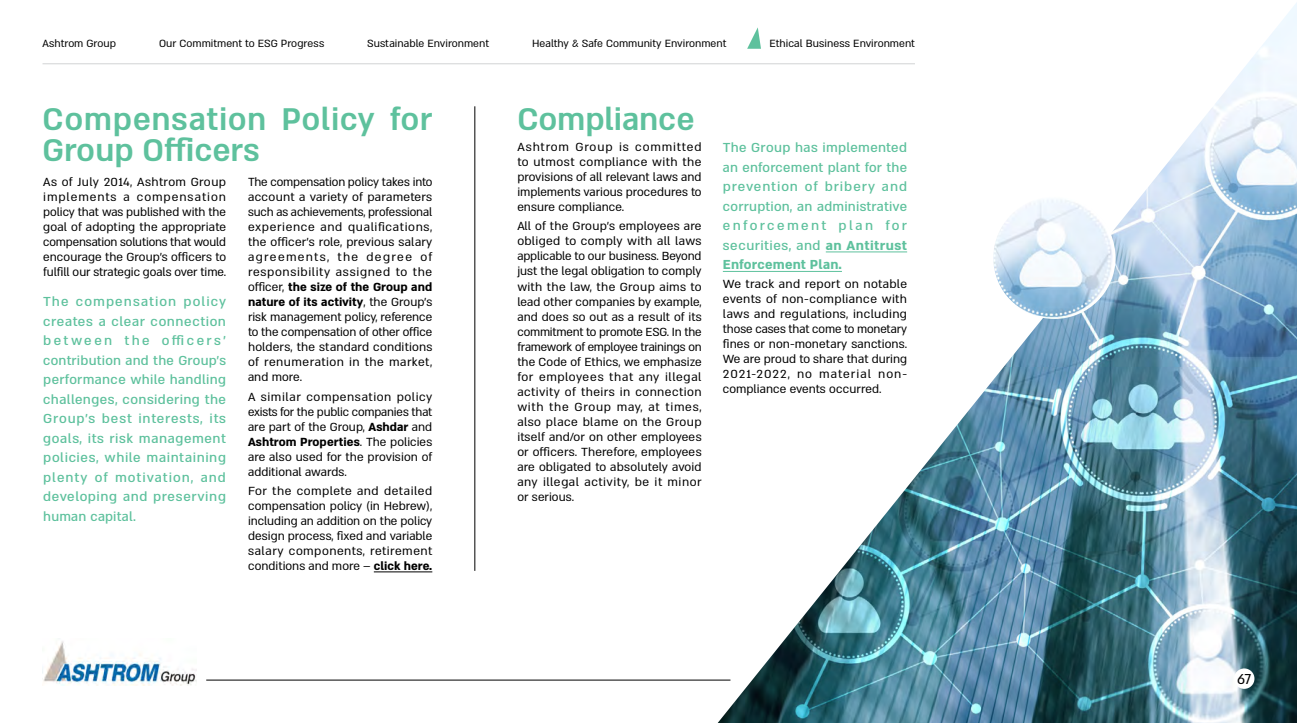
<style>
.page{position:relative;width:1297px;height:723px;background:#fff}
.page>*{position:absolute;margin:0;border:0;box-sizing:border-box;transform-origin:0 0}
.t1{font:36px/31.5px "Almoni M Lv 5 AAA D Bold";letter-spacing:.015em;color:#5ec19d}
.t2{font:16.5px "Almoni M Lv 5 AAA";color:#000}
.t3{font:500 15px/19.5px "Almoni M Lv 5 AAA";letter-spacing:.035em;color:#5ec19d}
.t4{font:500 15px/19.5px "Almoni M Lv 5 AAA";letter-spacing:.015em;color:#5ec19d;text-align:right}
.t5{font:700 15px/19.5px "Almoni M Lv 5 AAA";letter-spacing:.01em;color:#5ec19d}
.t6{font:500 15px "Almoni M Lv 5 AAA";letter-spacing:.01em;color:#5ec19d}
.t7{font:500 15px "Almoni M Lv 5 AAA";letter-spacing:.065em;color:#5ec19d}
.t8{font:500 15px "Almoni M Lv 5 AAA";letter-spacing:.06em;color:#5ec19d}
.t9{font:13.5px/15px "Almoni M Lv 5 AAA";letter-spacing:.005em;color:#000;text-align:justify}
.t10{font:13.5px/15px "Almoni M Lv 5 AAA";letter-spacing:.035em;color:#000;text-align:right}
.t11{font:13.5px "Almoni M Lv 5 AAA";letter-spacing:.07em;color:#000}
.t12{font:13.5px "Almoni M Lv 5 AAA";letter-spacing:.06em;color:#000}
.t13{font:12px "Almoni M Lv 5 AAA";color:#000}
.s1{font-weight:700}
.s2{font-weight:500}
</style>
<div class="page">
<hr style="left:374px;top:571px;width:58px;height:1px;background:#000">
<hr style="left:474px;top:106px;width:1px;height:465px;background:#000">
<img style="left:718px;top:3px;width:579px;height:720px">
<img style="left:993px;top:197px;width:122px;height:122px;border-radius:61px">
<div style="left:1234px;top:668px;width:20px;height:21px;background:#fff;border-radius:50%"></div>
<svg style="left:747px;top:27px;width:14px;height:22px"></svg>
<hr style="left:43px;top:64px;width:872px;height:1px;background:#d1d3d4">
<img style="left:43px;top:641px;width:154px;height:44px">
<hr style="left:206px;top:680px;width:524px;height:1px;background:#000">
<p class="t13" style="left:43px;top:36px;width:75px">Ashtrom Group</p>
<p class="t13" style="left:159px;top:36px;width:167px">Our Commitment to ESG Progress</p>
<p class="t13" style="left:367px;top:36px;width:123px">Sustainable Environment</p>
<p class="t13" style="left:532px;top:36px;width:196px">Healthy &amp; Safe Community Environment</p>
<p class="t13" style="left:769px;top:36px;width:147px">Ethical Business Environment</p>
<h1 class="t1" style="left:43px;top:102px;width:391px">Compensation Policy for<br>Group Officers</h1>
<h1 class="t1" style="left:517px;top:102px;width:179px">Compliance</h1>
<p class="t10" style="left:43px;top:174px;width:184px">As of July 2014, Ashtrom Group compensation</p>
<p class="t9" style="left:517px;top:139px;width:186px;text-align:left">Ashtrom<br>to utmost compliance with the provisions of all relevant laws and implements various procedures to ensure compliance.</p>
<p class="t9" style="left:517px;top:218px;width:186px">All of the Group s’ employees are obliged to comply with all laws applicable to our business. Beyond just the legal obligation to comply with the law, the Group aims to lead other companies by example, and does so out as a result of its commitment to promote ESG In. the framework of employee trainings on the Code of Ethics, we emphasize for employees that any illegal activity of theirs in connection with the Group may, at times, also place blame on the Group itself and/or on other employees or officers. Therefore, employees are obligated to absolutely avoid any illegal activity, be it minor or serious.</p>
<p class="t12" style="left:635px;top:139px;width:68px">committed</p>
<p class="t9" style="left:619px;top:139px;width:11px">is</p>
<p class="t9" style="left:575px;top:139px;width:39px">Group</p>
<p class="t9" style="left:248px;top:174px;width:186px;text-align:right">The compensation policy takes into account a variety of parameters such as achievements, professional experience and qualifications, the officer s’ role, previous salary of</p>
<p class="t9" style="left:43px;top:189px;width:184px;text-align:left">implements<br>policy that was published with the goal of adopting the appropriate compensation solutions that would encourage the Groups’ officers to fulfill our strategic goals over time.</p>
<p class="t3" style="left:184px;top:291px;width:44px">policy</p>
<p class="t9" style="left:123px;top:189px;width:8px">a</p>
<p class="t9" style="left:337px;top:249px;width:22px">the</p>
<p class="t9" style="left:366px;top:249px;width:47px">degree</p>
<p class="t9" style="left:248px;top:249px;width:186px;text-align:left">agreements,<br>responsibility assigned to the officer, <span class="s1">the size of the Group and nature of its activity</span>, the Groups’ risk management policy, reference to the compensation of other office holders, the standard conditions of renumeration in the market, and more.</p>
<p class="t9" style="left:248px;top:389px;width:186px">A similar compensation policy exists for the public companies that are part of the Group, <span class="s1">Ashdar</span> and <span class="s1">Ashtrom Properties</span>. The policies are also used for the provision of additional awards.</p>
<p class="t9" style="left:248px;top:483px;width:186px">For the complete and detailed compensation policy (in Hebrew ,( including an addition on the policy design process, fixed and variable salary components, retirement conditions and more – <span class="s1">click here.</span></p>
<p class="t3" style="left:43px;top:291px;width:27px">The</p>
<p class="t3" style="left:43px;top:311px;width:184px">creates a clear connection</p>
<p class="t3" style="left:162px;top:330px;width:66px">o ffi c e ‘sr</p>
<p class="t7" style="left:76px;top:292px;width:102px">compensation</p>
<p class="t3" style="left:43px;top:330px;width:71px">be wt een</p>
<p class="t6" style="left:43px;top:351px;width:184px">contribution and the Group s’</p>
<p class="t3" style="left:43px;top:369px;width:184px">performance while handling</p>
<p class="t3" style="left:43px;top:389px;width:184px">challenges, considering the</p>
<p class="t3" style="left:43px;top:408px;width:184px">Group s’ best interests, its</p>
<p class="t3" style="left:43px;top:428px;width:184px">goals, its risk management</p>
<p class="t3" style="left:43px;top:447px;width:184px">policies, while maintaining</p>
<p class="t3" style="left:201px;top:467px;width:27px">and</p>
<p class="t3" style="left:124px;top:330px;width:27px">ht e</p>
<p class="t3" style="left:95px;top:467px;width:15px">of</p>
<p class="t3" style="left:43px;top:467px;width:184px">plenty<br>developing and preserving human capital.</p>
<p class="t7" style="left:115px;top:468px;width:80px">motivation,</p>
<p class="t4" style="left:723px;top:137px;width:186px">The Group has implemented an enforcement plant for the and</p>
<p class="t3" style="left:805px;top:176px;width:14px">of</p>
<p class="t8" style="left:825px;top:177px;width:52px">bribery</p>
<p class="t8" style="left:723px;top:177px;width:77px">prevention</p>
<p class="t4" style="left:723px;top:196px;width:186px">corruption, an administrative</p>
<p class="t3" style="left:885px;top:215px;width:23px">of r</p>
<p class="t5" style="left:723px;top:215px;width:186px"><span class="s2">en of cr ement<br>securities, and</span> an Antitrust<br>Enforcement Plan.</p>
<p class="t9" style="left:723px;top:276px;width:186px">We track and report on notable events of non-compliance with laws and regulations, including those cases that come to monetary fines or non-monetary sanctions.<br>We are proud to share that during</p>
<p class="t9" style="left:723px;top:381px;width:160px">compliance events occurred.</p>
<p class="t3" style="left:839px;top:215px;width:36px">p al n</p>
<p class="t11" style="left:819px;top:366px;width:53px">material</p>
<p class="t11" style="left:723px;top:366px;width:69px">2021-2022,</p>
<p class="t9" style="left:797px;top:366px;width:17px">no</p>
<p class="t9" style="left:878px;top:366px;width:30px">non-</p>
<p class="t2" style="left:1237px;top:669px;width:16px">67</p>
</div>
